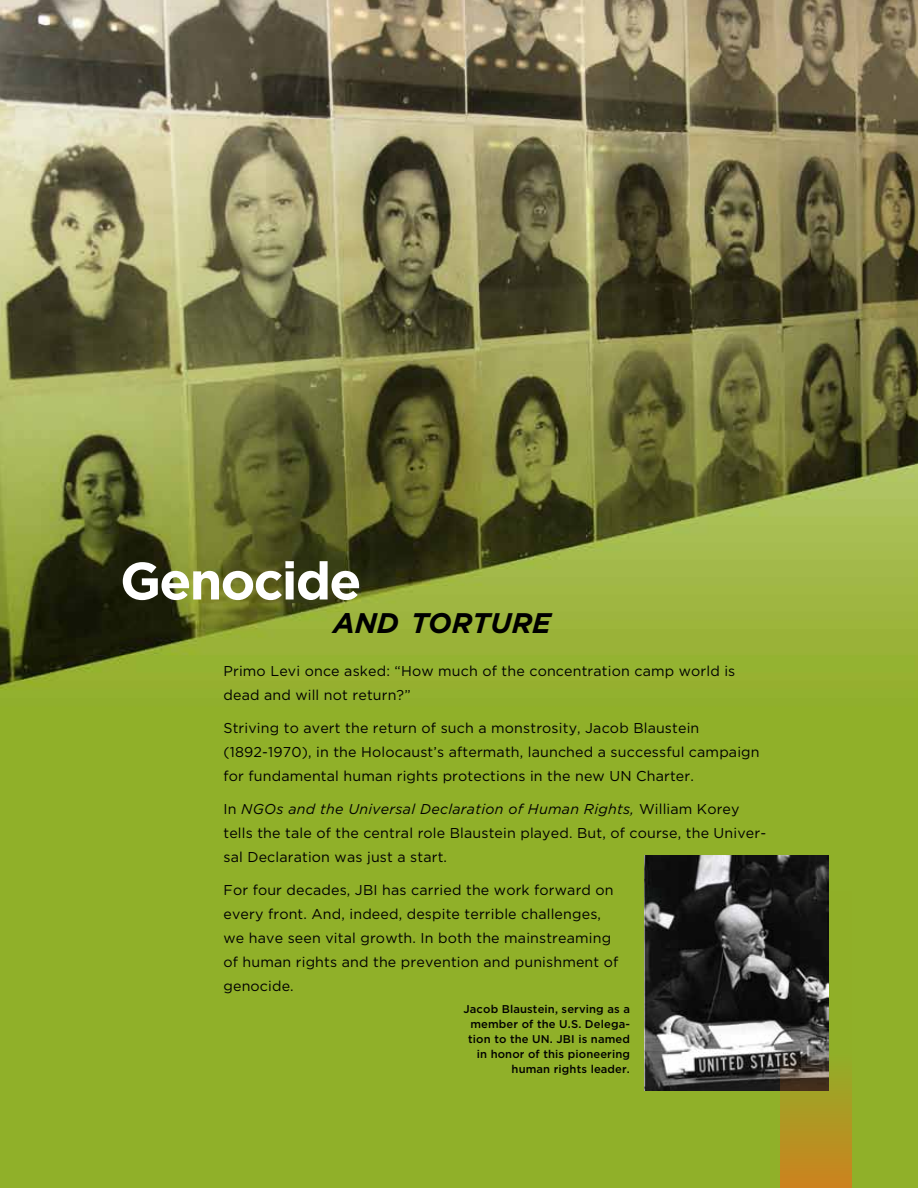
<style>
.page{position:relative;width:918px;height:1188px;background:#fff}
.page>*{position:absolute;margin:0;border:0;box-sizing:border-box;transform-origin:0 0}
.t1{font:700 52.5px "Gotham";letter-spacing:-.035em;color:#fff}
.t2{font:italic 700 28.35px "Gotham";color:#000}
.t3{font:14.25px/24px "Gotham";letter-spacing:.01em;color:#000}
.t4{font:500 11.25px/15px "Gotham";letter-spacing:.01em;color:#000;text-align:justify}
.s1{font-style:italic}
</style>
<div class="page">
<img style="left:0;top:0;width:918px;height:1188px">
<img style="left:645px;top:855px;width:183px;height:235px">
<svg style="left:780px;top:891px;width:72px;height:297px;background:#756e2b"></svg>
<h1 class="t1" style="left:120px;top:546px;width:243px">Genocide</h1>
<h2 class="t2" style="left:333px;top:604px;width:220px">AND TORTURE</h2>
<p class="t3" style="left:223px;top:659px;width:513px">Primo Levi once asked: “How much of the concentration camp world is dead and will not return?”</p>
<p class="t3" style="left:223px;top:716px;width:538px;text-indent:-15px">Striving to avert the return of such a monstrosity, Jacob Blaustein (1892-1970), in the Holocaust’s aftermath, launched a successful campaign for fundamental human rights protections in the new U N Charter.</p>
<p class="t3" style="left:224px;top:797px;width:544px;text-indent:-15px">I n <span class="s1">NGOs and the Universal Declaration of Human Rights,</span> William Korey tells the tale of the central role Blaustein played. But, of course, the U niver&shy;sal Declaration was just a start.</p>
<p class="t3" style="left:224px;top:878px;width:396px">For four decades, JBI has carried the work forward on every front. And, indeed, despite terrible challenges, we have seen vital growth. I n both the mainstreaming of human rights and the prevention and punishment of genocide.</p>
<p class="t4" style="left:468px;top:1001px;width:163px;text-indent:-5px">Jacob Blaustein, serving as a member of the U.S. Delega&shy;tion to the UN . JBI</p>
<p class="t4" style="left:477px;top:1031px;width:155px;text-align:right">is named<br>in honor of this pioneering human rights leader.</p>
</div>
